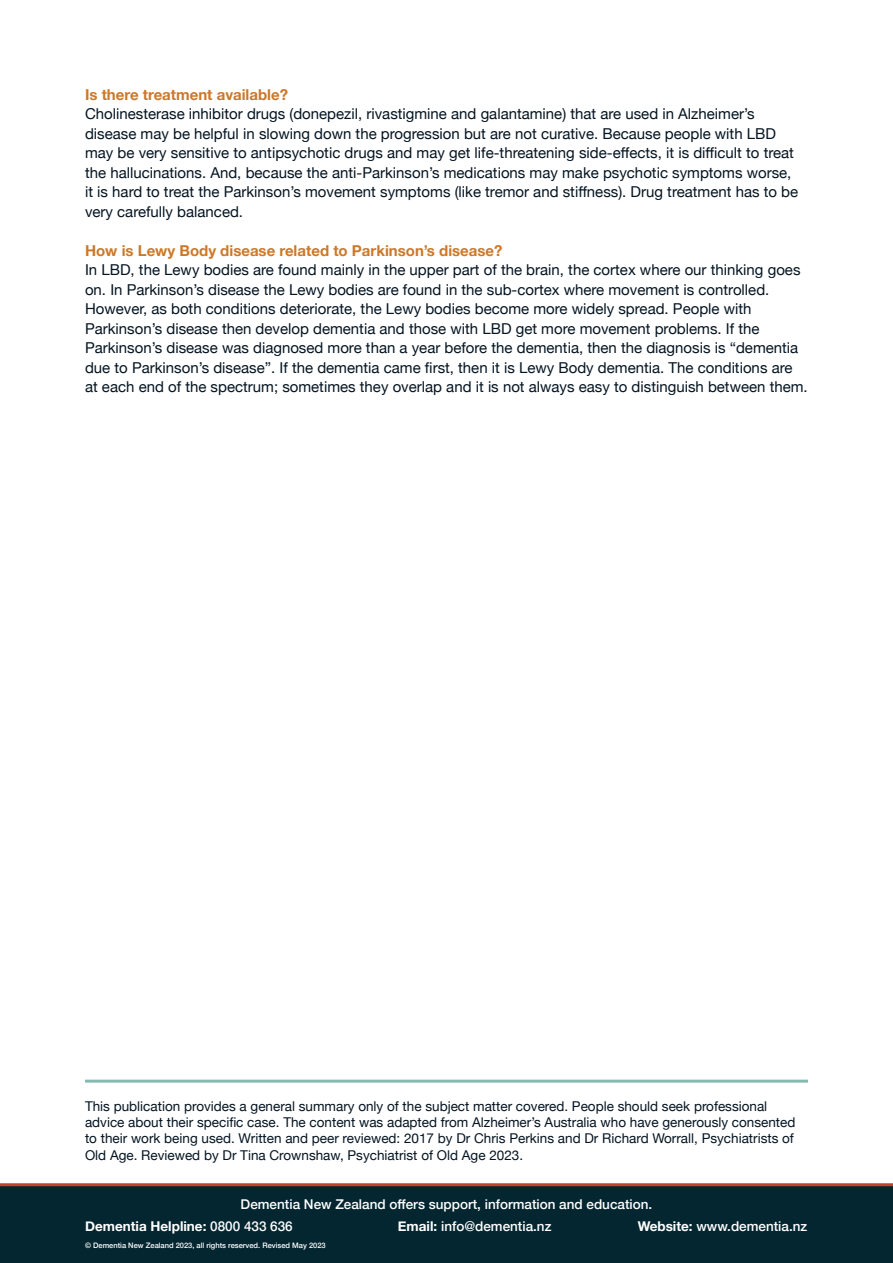
<style>
.page{position:relative;width:893px;height:1263px;background:#fff}
.page>*{position:absolute;margin:0;border:0;box-sizing:border-box;transform-origin:0 0}
.t1{font:15px/19.5px "Helvetica Neue";color:#041421}
.t2{font:700 15px "Helvetica Neue";color:#cc7828}
.t3{font:13.5px/16.2px "Helvetica Neue";color:#041421}
.t4{font:500 13.5px "Helvetica Neue";color:#fff}
.t5{font:700 13.5px "Helvetica Neue";color:#fff}
.t6{font:500 7.5px "Helvetica Neue";color:#fff}
.s1{font-weight:500}
.s2{font-weight:700}
</style>
<div class="page">
<div style="left:0;top:1183px;width:893px;height:80px;background:#042630"></div>
<hr style="left:85px;top:1079px;width:723px;height:3px;background:#86b9b0">
<p class="t2" style="left:85px;top:83px;width:205px">Is there treatment available?</p>
<p class="t1" style="left:85px;top:105px;width:715px">Cholinesterase inhibitor drugs (donepezil, rivastigmine and galantamine) that are used in Alzheimer’s disease may be helpful in slowing down the progression but are not curative. Because people with LBD may be very sensitive to antipsychotic drugs and may get life-threatening side-effects, it is difficult to treat the hallucinations. And, because the anti-Parkinson’s medications may make psychotic symptoms worse, it is hard to treat the Parkinson’s movement symptoms (like tremor and stiffness). Drug treatment has to be very carefully balanced.</p>
<p class="t2" style="left:85px;top:239px;width:419px">How is Lewy Body disease related to Parkinson’s disease?</p>
<p class="t1" style="left:85px;top:261px;width:724px">In LBD, the Lewy bodies are found mainly in the upper part of the brain, the cortex where our thinking goes on. In Parkinson’s disease the Lewy bodies are found in the sub-cortex where movement is controlled.<br>However, as both conditions deteriorate, the Lewy bodies become more widely spread. People with Parkinson’s disease then develop dementia and those with LBD get more movement problems. If the Parkinson’s disease was diagnosed more than a year before the dementia, then the diagnosis is “dementia due to Parkinson’s disease”. If the dementia came first, then it is Lewy Body dementia. The conditions are at each end of the spectrum; sometimes they overlap and it is not always easy to distinguish between them.</p>
<p class="t3" style="left:85px;top:1099px;width:712px">This publication provides a general summary only of the subject matter covered. People should seek professional advice about their specific case. The content was adapted from Alzheimer’s Australia who have generously consented to their work being used. Written and peer reviewed: 2017 by Dr Chris Perkins and Dr Richard Worrall, Psychiatrists of Old Age. Reviewed by Dr Tina Crownshaw, Psychiatrist of Old Age 2023.</p>
<p class="t4" style="left:241px;top:1193px;width:413px">Dementia New Zealand offers support, information and education.</p>
<p class="t5" style="left:85px;top:1216px;width:209px">Dementia Helpline: <span class="s1">0800 433 636</span></p>
<p class="t4" style="left:398px;top:1215px;width:155px"><span class="s2">Email:</span> info@dementia.nz</p>
<p class="t4" style="left:638px;top:1215px;width:171px"><span class="s2">Website:</span> www.dementia.nz</p>
<p class="t6" style="left:85px;top:1239px;width:242px">© Dementia New Zealand 2023, all rights reserved. Revised May 2023</p>
</div>
